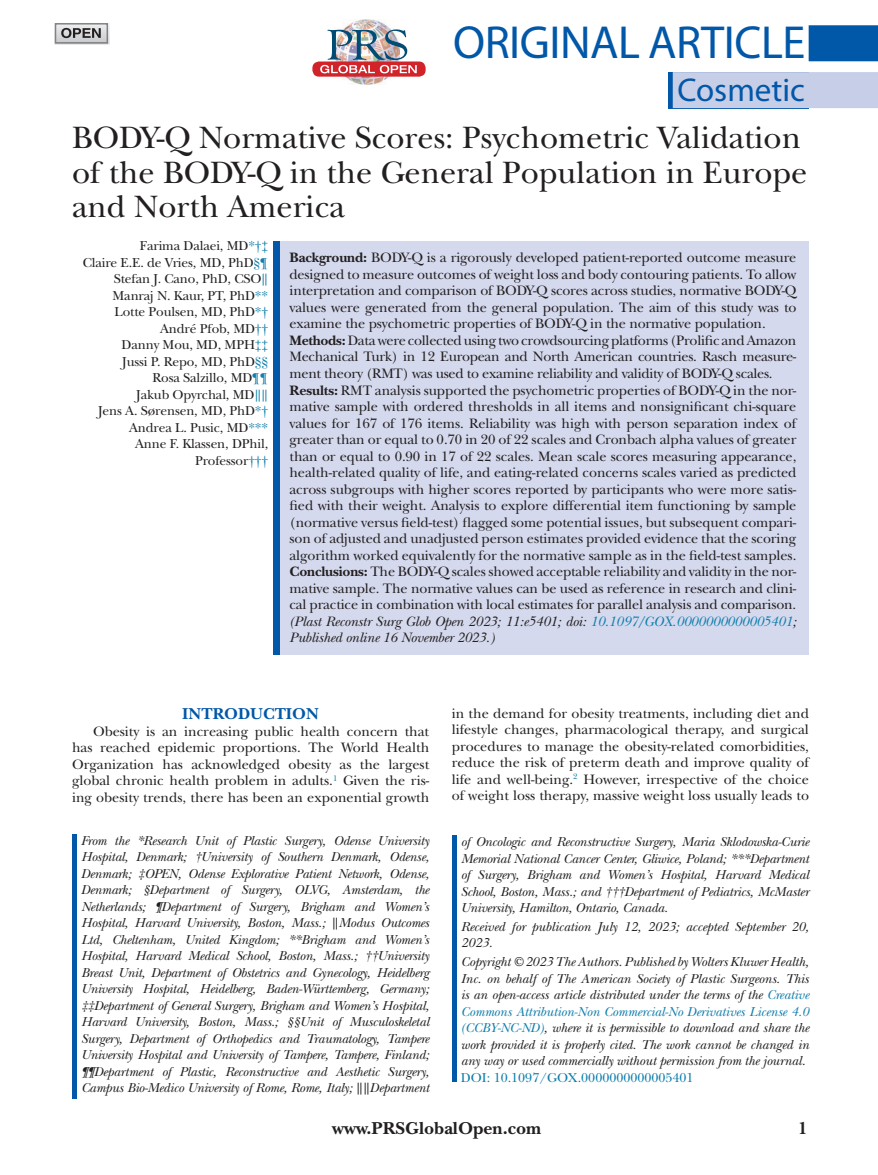
<style>
.page{position:relative;width:878px;height:1175px;background:#fff}
.page>*{position:absolute;margin:0;border:0;box-sizing:border-box;transform-origin:0 0}
.t1{font:46.5px "Myriad Pro";letter-spacing:-.01em;color:#0157a8}
.t2{font:33px "Myriad Pro";color:#0157a8}
.t3{font:32.25px/34.5px "New Baskerville Std";color:#231f20}
.t4{font:700 18px "New Baskerville Std";color:#231f20}
.t5{font:700 16.5px "New Baskerville Std";color:#0157a8}
.t6{font:14.25px/16.5px "New Baskerville Std";letter-spacing:-.005em;color:#231f20;text-align:justify}
.t7{font:italic 13.5px/16.5px "New Baskerville Std";letter-spacing:-.005em;color:#231f20;text-align:justify}
.t8{font:13.5px/16.5px "New Baskerville Std";letter-spacing:-.01em;color:#231f20;text-align:right}
.t9{font:13.5px "New Baskerville Std";color:#0f7eac}
.s1{color:#0f7eac}
.s2{font-family:"STIX General";color:#0f7eac}
.s3{font-weight:700}
.s4{font-style:italic}
.s5{font-style:italic;color:#0f7eac}
.s6{font-family:"STIX General";font-style:normal}
</style>
<div class="page">
<div style="left:668px;top:72px;width:141px;height:36px;background:#0157a8"></div>
<div style="left:672px;top:72px;width:206px;height:36px;background:#c7cee7"></div>
<div style="left:808px;top:25px;width:70px;height:36px;background:#0157a8"></div>
<img style="left:343px;top:20px;width:48px;height:64px">
<div style="left:312px;top:61px;width:113px;height:16px;background:#d1232a;border-radius:7px"></div>
<img style="left:320px;top:29px;width:97px;height:44px">
<div style="left:274px;top:126px;width:534px;height:529px;background:#d4d9ed"></div>
<div style="left:274px;top:240px;width:6px;height:93px;background:#0157a8"></div>
<div style="left:274px;top:322px;width:6px;height:60px;background:#0157a8"></div>
<div style="left:274px;top:372px;width:6px;height:192px;background:#0157a8"></div>
<div style="left:274px;top:553px;width:6px;height:102px;background:#0157a8"></div>
<hr style="left:72px;top:834px;width:4px;height:264px;background:#0157a8">
<div style="left:272px;top:126px;width:536px;height:115px;background:#fff"></div>
<img style="left:54px;top:23px;width:55px;height:22px">
<hr style="left:452px;top:835px;width:4px;height:83px;background:#0157a8">
<hr style="left:452px;top:918px;width:4px;height:35px;background:#0157a8">
<hr style="left:452px;top:953px;width:4px;height:118px;background:#0157a8">
<hr style="left:452px;top:1068px;width:4px;height:13px;background:#0157a8">
<div style="left:55px;top:23px;width:53px;height:21px;border:2px solid #808285"></div>
<svg style="left:61px;top:28px;width:40px;height:10px"></svg>
<h1 class="t1" style="left:453px;top:14px;width:354px">ORIGINAL ARTICLE</h1>
<h2 class="t2" style="left:677px;top:69px;width:129px">COSMETIC</h2>
<h3 class="t3" style="left:72px;top:121px;width:736px">BODY-Q Normative Scores: Psychometric Validation of the BODY-Q in the General Population in Europe and North America</h3>
<p class="t8" style="left:83px;top:238px;width:187px">Farima Dalaei, MD<span class="s1">*†‡<br></span>Claire E.E. de Vries, MD, PhD<span class="s1">§¶<br></span>Stefan J. Cano, PhD, CSO<span class="s2">‖<br></span>Manraj N. Kaur, PT, PhD<span class="s1">**<br></span>Lotte Poulsen, MD, PhD<span class="s1">*†<br></span>André Pfob, MD<span class="s1">††<br></span>Danny Mou, MD, MPH<span class="s1">‡‡<br></span>Jussi P. Repo, MD, PhD<span class="s1">§§<br></span>Rosa Salzillo, MD<span class="s1">¶¶<br></span>Jakub Opyrchal, MD<span class="s2">‖‖<br></span>Jens A. Sørensen, MD, PhD<span class="s1">*†<br></span>Andrea L. Pusic, MD<span class="s1">***<br></span>Anne F. Klassen, DPhil,<br>Professor<span class="s1">†††</span></p>
<p class="t6" style="left:289px;top:250px;width:508px;text-align:left"><span class="s3">Background:</span> BODY-Q is a rigorously developed patient-reported outcome measure designed to measure outcomes of weight loss and body contouring patients. To allow interpretation and comparison of BODY-Q scores across studies, normative BODY-Q values were generated from the general population. The aim of this study was to examine the psychometric properties of BODY-Q in the normative population.<br><span class="s3">Methods:</span> Data were collected using two crowdsourcing platforms (Prolific and Amazon Mechanical Turk) in 12 European and North American countries. Rasch measure&shy;ment theory (RMT) was used to examine reliability and validity of BODY-Q scales.<br><span class="s3">Results:</span> RMT analysis supported the psychometric properties of BODY-Q in the nor&shy;mative sample with ordered thresholds in all items and nonsignificant chi-square values for 167 of 176 items. Reliability was high with person separation index of greater than or equal to 0.70 in 20 of 22 scales and Cronbach alpha values of greater than or equal to 0.90 in 17 of 22 scales. Mean scale scores measuring appearance, health-related quality of life, and eating-related concerns scales varied as predicted across subgroups with higher scores reported by participants who were more satis&shy;fied with their weight. Analysis to explore differential item functioning by sample (normative versus field-test) flagged some potential issues, but subsequent compari&shy;son of adjusted and unadjusted person estimates provided evidence that the scoring algorithm worked equivalently for the normative sample as in the field-test samples.<br><span class="s3">Conclusions:</span> The BODY-Q scales showed acceptable reliability and validity in the nor&shy;mative sample. The normative values can be used as reference in research and clini&shy;cal practice in combination with local estimates for parallel analysis and comparison. <span class="s4">(Plast Reconstr Surg Glob Open 2023; 11:e5401; doi:</span> <span class="s5">10.1097/GOX.0000000000005401</span><span class="s4">; Published online 16 November 2023.)</span></p>
<p class="t5" style="left:182px;top:704px;width:138px">INTRODUCTION</p>
<p class="t6" style="left:72px;top:723px;width:359px;text-indent:21px">Obesity is an increasing public health concern that has reached epidemic proportions. The World Health Organization has acknowledged obesity as the largest global chronic health problem in adults.<sup>1</sup> Given the ris&shy;ing obesity trends, there has been an exponential growth</p>
<p class="t7" style="left:81px;top:832px;width:350px">From the *Research Unit of Plastic Surgery, Odense University Hospital, Denmark; †University of Southern Denmark, Odense, Denmark; ‡OPEN, Odense Explorative Patient Network, Odense, Denmark; §Department of Surgery, OLVG, Amsterdam, the Netherlands; ¶Department of Surgery, Brigham and Women’s Hospital, Harvard University, Boston, Mass.; <span class="s6">‖</span>Modus Outcomes Ltd, Cheltenham, United Kingdom; **Brigham and Women’s Hospital, Harvard Medical School, Boston, Mass.; ††University Breast Unit, Department of Obstetrics and Gynecology, Heidelberg University Hospital, Heidelberg, Baden-Württemberg, Germany; ‡‡Department of General Surgery, Brigham and Women’s Hospital, Harvard University, Boston, Mass.; §§Unit of Musculoskeletal Surgery, Department of Orthopedics and Traumatology, Tampere University Hospital and University of Tampere, Tampere, Finland; ¶¶Department of Plastic, Reconstructive and Aesthetic Surgery, Campus Bio-Medico University of Rome, Rome, Italy; <span class="s6">‖‖</span>Department</p>
<p class="t6" style="left:452px;top:705px;width:359px">in the demand for obesity treatments, including diet and lifestyle changes, pharmacological therapy, and surgical procedures to manage the obesity-related comorbidities, reduce the risk of preterm death and improve quality of life and well-being.<sup>2</sup> However, irrespective of the choice of weight loss therapy, massive weight loss usually leads to</p>
<p class="t7" style="left:460px;top:833px;width:350px">of Oncologic and Reconstructive Surgery, Maria Sklodowska-Curie Memorial National Cancer Center, Gliwice, Poland; ***Department of Surgery, Brigham and Women’s Hospital, Harvard Medical School, Boston, Mass.; and †††Department of Pediatrics, McMaster University, Hamilton, Ontario, Canada.</p>
<p class="t7" style="left:460px;top:918px;width:349px">Received for publication July 12, 2023; accepted September 20,<br>2023.</p>
<p class="t7" style="left:460px;top:953px;width:350px">Copyright © 2023 The Authors. Published by Wolters Kluwer Health, Inc. on behalf of The American Society of Plastic Surgeons. This is an open-access article distributed under the terms of the <span class="s1">Creative Commons Attribution-Non Commercial-No Derivatives License 4.0 (CCBY-NC-ND)</span>, where it is permissible to download and share the work provided it is properly cited. The work cannot be changed in any way or used commercially without permission from the journal.</p>
<p class="t9" style="left:460px;top:1069px;width:234px">DOI: 10.1097/GOX.0000000000005401</p>
<p class="t4" style="left:332px;top:1118px;width:210px">www.PRSGlobalOpen.com</p>
<p class="t4" style="left:798px;top:1118px;width:11px">1</p>
</div>
